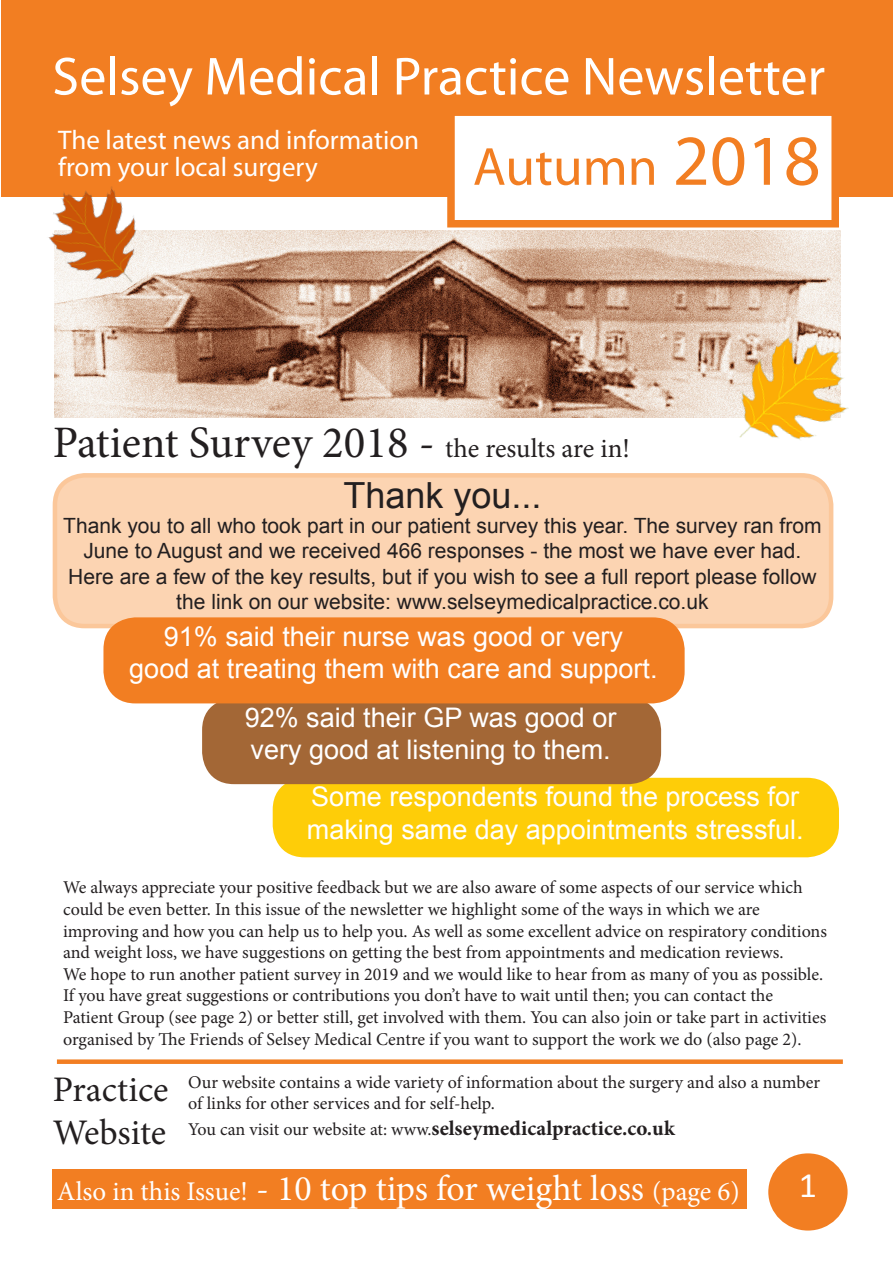
<style>
.page{position:relative;width:893px;height:1263px;background:#fff}
.page>*{position:absolute;margin:0;border:0;box-sizing:border-box;transform-origin:0 0}
.t1{font:54px "Myriad Pro";color:#fff}
.t2{font:54px "Myriad Pro";color:#f27e22}
.t3{font:45px "Minion Pro";color:#231f20}
.t4{font:36px "Minion Pro";color:#231f20}
.t5{font:36px "Arial";color:#231f20}
.t6{font:36px "Calibri";color:#fff}
.t7{font:27px/32.4px "Arial";color:#fff}
.t8{font:27px/27px "Myriad Pro";color:#fff}
.t9{font:27px "Minion Pro";color:#fff}
.t10{font:21px/25.2px "Arial";color:#231f20;text-align:center}
.t11{font:18px/21.6px "Minion Pro";letter-spacing:-.005em;color:#231f20}
.s1{font-size:72px}
.s2{font-size:27px}
.s3{font-weight:700;font-size:21px}
.s4{font-size:36px}
</style>
<div class="page">
<div style="left:768px;top:1153px;width:80px;height:77px;background:#f27e22;border-radius:50%"></div>
<div style="left:1px;top:1px;width:891px;height:196px;background:#f27e22"></div>
<div style="left:447px;top:108px;width:392px;height:119px;background:#fff;border:8px solid #f27e22"></div>
<img style="left:54px;top:231px;width:786px;height:187px">
<img style="left:48px;top:186px;width:107px;height:104px">
<img style="left:730px;top:327px;width:119px;height:113px">
<div style="left:53px;top:1170px;width:694px;height:39px;background:#f27e22"></div>
<div style="left:57px;top:1059px;width:786px;height:5px;background:#f27e22"></div>
<div style="left:275px;top:780px;width:562px;height:75px;background:#fecd08;border-radius:30px"></div>
<div style="left:273px;top:778px;width:566px;height:79px;border:4px solid #fecd08;border-radius:30px"></div>
<div style="left:204px;top:700px;width:455px;height:82px;background:#a36736;border-radius:30px"></div>
<div style="left:202px;top:698px;width:459px;height:86px;border:4px solid #a36736;border-radius:30px"></div>
<div style="left:55px;top:475px;width:776px;height:151px;background:#fcd4b2;border-radius:30px"></div>
<div style="left:53px;top:473px;width:780px;height:155px;border:4px solid #fbc79a;border-radius:30px"></div>
<div style="left:106px;top:620px;width:576px;height:81px;background:#f27e22;border-radius:30px"></div>
<div style="left:103px;top:617px;width:582px;height:86px;border:4px solid #f27e22;border-radius:30px"></div>
<p class="t1" style="left:52px;top:43px;width:774px">Selsey Medical Practice Newsletter</p>
<p class="t2" style="left:473px;top:133px;width:349px">Autumn <span class="s1">2018</span></p>
<p class="t8" style="left:58px;top:126px;width:363px">The latest news and information from your local surgery</p>
<p class="t3" style="left:53px;top:412px;width:579px">Patient Survey 2018 - <span class="s2">the results are in!</span></p>
<p class="t5" style="left:343px;top:472px;width:200px">Thank you...</p>
<p class="t10" style="left:63px;top:513px;width:760px">Thank you to all who took part in our patient survey this year. The survey ran from June to August and we received 466 responses - the most we have ever had.<br>Here are a few of the key results, but if you wish to see a full report please follow the link on our website: www.selseymedicalpractice.co.uk</p>
<p class="t7" style="left:129px;top:620px;width:530px;text-align:center">91% said their nurse was good or very<br>good at treating them with care and support.</p>
<p class="t7" style="left:245px;top:701px;width:373px">92% said their GP was good or very good at listening to them.</p>
<p class="t7" style="left:307px;top:781px;width:498px">Some respondents found the process for making same day appointments stressful.</p>
<p class="t11" style="left:63px;top:877px;width:765px">We always appreciate your positive feedback but we are also aware of some aspects of our service which could be even better. In this issue of the newsletter we highlight some of the ways in which we are improving and how you can help us to help you. As well as some excellent advice on respiratory conditions and weight loss, we have suggestions on getting the best from appointments and medication reviews.</p>
<p class="t11" style="left:63px;top:963px;width:765px">We hope to run another patient survey in 2019 and we would like to hear from as many of you as possible.<br>If you have great suggestions or contributions you don’t have to wait until then; you can contact the Patient Group (see page 2) or better still, get involved with them. You can also join or take part in activities organised by The Friends of Selsey Medical Centre if you want to support the work we do (also page 2).</p>
<p class="t4" style="left:53px;top:1065px;width:117px">Practice</p>
<p class="t4" style="left:53px;top:1108px;width:115px">Website</p>
<p class="t11" style="left:188px;top:1071px;width:633px">Our website contains a wide variety of information about the surgery and also a number of links for other services and for self-help.</p>
<p class="t11" style="left:188px;top:1118px;width:488px">You can visit our website at: www.<span class="s3">selseymedicalpractice.co.uk</span></p>
<p class="t9" style="left:57px;top:1173px;width:684px">Also in this Issue! <span class="s4">- 10 top tips for weight loss</span> (page 6)</p>
<p class="t6" style="left:799px;top:1162px;width:20px">1</p>
</div>
